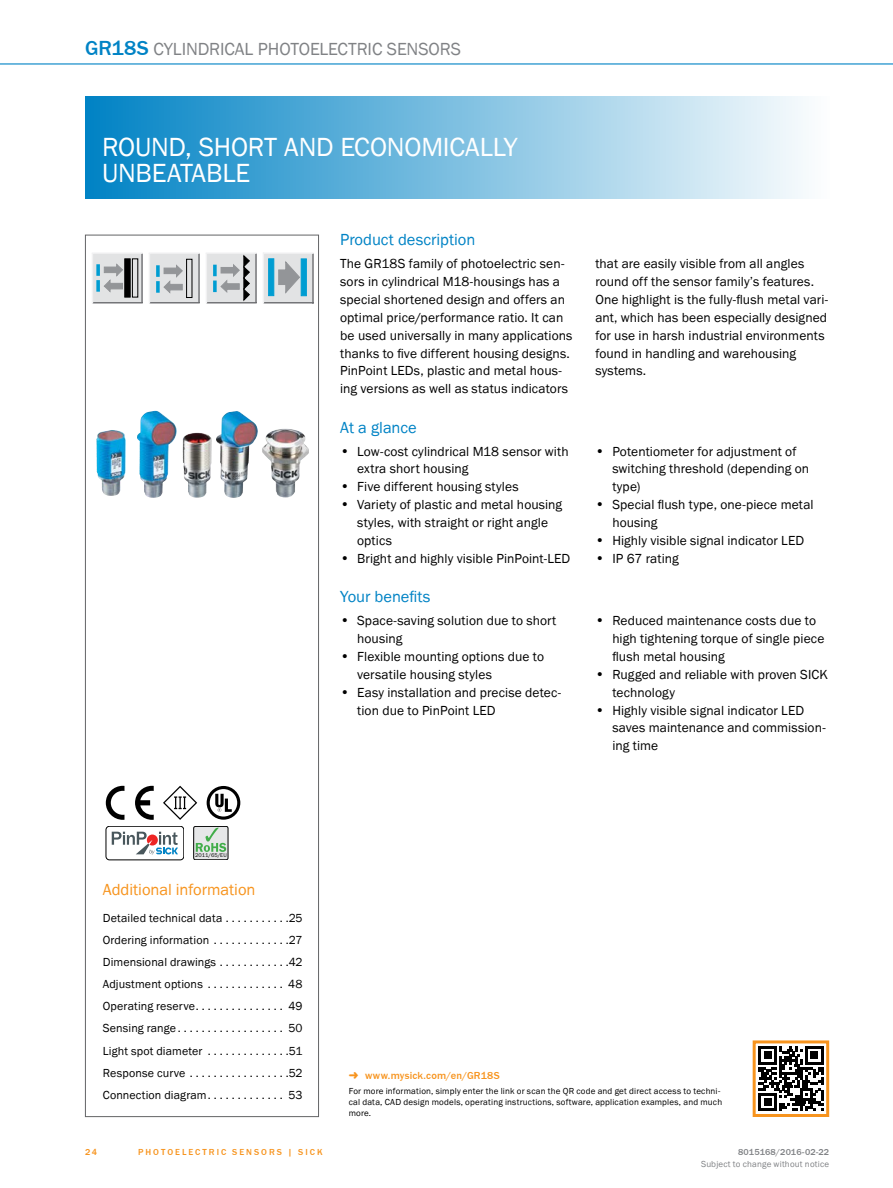
<style>
.page{position:relative;width:893px;height:1188px;background:#fff}
.page>*{position:absolute;margin:0;border:0;box-sizing:border-box;transform-origin:0 0}
.t1{font:27px/25.5px "SICK Franklin";letter-spacing:-.01em;color:#fff}
.t2{font:18px "SICK Franklin";color:#808285}
.t3{font:16.5px "SICK Franklin";color:#0083c5}
.t4{font:16.5px "SICK Franklin";letter-spacing:-.005em;color:#f7941e}
.t5{font:13.5px/17.9px "SICK Franklin";letter-spacing:.005em;color:#000}
.t6{font:12px "SICK Franklin";letter-spacing:.01em;color:#000}
.t7{font:500 10.5px "SICK Franklin";letter-spacing:.02em;color:#f7941e}
.t8{font:9px/10.8px "SICK Franklin";letter-spacing:.02em;color:#000}
.t9{font:9px "SICK Franklin";letter-spacing:.02em;color:#808285}
.t10{font:500 9px "SICK Franklin";letter-spacing:.225em;color:#f7941e}
.t11{font:500 9px "SICK Franklin";letter-spacing:.02em;color:#808285}
.t12{font:5.7px "SICK Franklin";color:#000}
.s1{font-weight:500;font-size:21px;color:#0083c5}
.s2{font-size:14.25px}
</style>
<div class="page">
<hr style="left:0;top:63px;width:893px;height:2px;background:#0083c5">
<div style="left:85px;top:97px;width:744px;height:102px;background:linear-gradient(to right,#0082c4,#fcfdfe)"></div>
<div style="left:92px;top:253px;width:50px;height:50px;background:#e2e3e4"></div>
<hr style="left:92px;top:302px;width:51px;height:1px;background:#6d6e71">
<hr style="left:141px;top:253px;width:2px;height:50px;background:#6d6e71">
<hr style="left:92px;top:252px;width:51px;height:2px;background:#f1f1f2">
<hr style="left:92px;top:253px;width:1px;height:50px;background:#f1f1f2">
<svg style="left:96px;top:280px;width:4px;height:12px"></svg>
<svg style="left:96px;top:264px;width:4px;height:12px"></svg>
<svg style="left:104px;top:264px;width:19px;height:28px"></svg>
<div style="left:132px;top:258px;width:6px;height:39px;border:1px solid #000"></div>
<div style="left:124px;top:258px;width:7px;height:39px;background:#000;border:1px solid #000"></div>
<div style="left:149px;top:253px;width:50px;height:50px;background:#e2e3e4"></div>
<hr style="left:149px;top:302px;width:51px;height:1px;background:#6d6e71">
<hr style="left:198px;top:253px;width:2px;height:50px;background:#6d6e71">
<hr style="left:149px;top:252px;width:51px;height:2px;background:#f1f1f2">
<hr style="left:149px;top:253px;width:1px;height:50px;background:#f1f1f2">
<svg style="left:156px;top:281px;width:4px;height:12px"></svg>
<svg style="left:156px;top:265px;width:4px;height:12px"></svg>
<svg style="left:163px;top:265px;width:20px;height:28px"></svg>
<div style="left:186px;top:259px;width:6px;height:39px;border:1px solid #000"></div>
<div style="left:206px;top:253px;width:50px;height:50px;background:#e2e3e4"></div>
<hr style="left:206px;top:302px;width:51px;height:1px;background:#6d6e71">
<hr style="left:255px;top:253px;width:2px;height:50px;background:#6d6e71">
<hr style="left:206px;top:252px;width:51px;height:2px;background:#f1f1f2">
<hr style="left:206px;top:253px;width:1px;height:50px;background:#f1f1f2">
<svg style="left:213px;top:281px;width:4px;height:11px"></svg>
<svg style="left:213px;top:265px;width:4px;height:11px"></svg>
<svg style="left:220px;top:255px;width:30px;height:46px"></svg>
<div style="left:263px;top:253px;width:50px;height:50px;background:#e2e3e4"></div>
<hr style="left:263px;top:302px;width:51px;height:1px;background:#6d6e71">
<hr style="left:312px;top:253px;width:2px;height:50px;background:#6d6e71">
<hr style="left:263px;top:252px;width:51px;height:2px;background:#f1f1f2">
<hr style="left:263px;top:252px;width:1px;height:51px;background:#f1f1f2">
<div style="left:269px;top:259px;width:5px;height:37px;background:#009dd2;border:1px solid #009dd2"></div>
<div style="left:301px;top:259px;width:5px;height:37px;background:#009dd2;border:1px solid #009dd2"></div>
<svg style="left:278px;top:261px;width:22px;height:32px"></svg>
<img style="left:137px;top:411px;width:29px;height:87px">
<svg style="left:106px;top:786px;width:18px;height:34px"></svg>
<svg style="left:135px;top:786px;width:19px;height:34px"></svg>
<svg style="left:163px;top:786px;width:34px;height:34px"></svg>
<svg style="left:207px;top:786px;width:33px;height:34px"></svg>
<div style="left:210px;top:789px;width:27px;height:28px;background:#fff;border-radius:50%"></div>
<svg style="left:215px;top:794px;width:17px;height:18px"></svg>
<svg style="left:112px;top:832px;width:66px;height:22px"></svg>
<div style="left:106px;top:826px;width:78px;height:34px;border:1px solid #000;border-radius:4px"></div>
<div style="left:194px;top:826px;width:34px;height:34px;background:#e6e7e8;border-radius:2px"></div>
<div style="left:194px;top:826px;width:34px;height:34px;border:1px solid #000;border-radius:2px"></div>
<svg style="left:196px;top:828px;width:30px;height:24px"></svg>
<div style="left:85px;top:235px;width:234px;height:882px;border:1px solid #636466"></div>
<svg style="left:758px;top:1046px;width:65px;height:65px"></svg>
<hr style="left:805px;top:1046px;width:18px;height:3px;background:#000">
<div style="left:753px;top:1040px;width:76px;height:77px;border:3px solid #f7941e"></div>
<h2 class="t2" style="left:85px;top:38px;width:89px"><span class="s1">GR18S</span> Cylindrical</h2>
<h2 class="t2" style="left:258px;top:38px;width:11px">photoelectric</h2>
<h2 class="t2" style="left:387px;top:38px;width:12px">sensors</h2>
<h1 class="t1" style="left:102px;top:135px;width:417px">ROUND, SHORT AND ECONOMICALLY<br>UNBEATABLE</h1>
<p class="t3" style="left:340px;top:229px;width:137px">Product description</p>
<p class="t5" style="left:340px;top:255px;width:234px">The GR18S family of photoelectric sen&shy;sors in cylindrical M18-housings has a special shortened design and offers an optimal price/performance ratio. It can be used universally in many applications thanks to five different housing designs.<br>PinPoint LEDs, plastic and metal hous&shy;ing versions as well as status indicators</p>
<p class="t5" style="left:595px;top:255px;width:234px">that are easily visible from all angles round off the sensor family’s features.<br>One highlight is the fully-flush metal vari&shy;ant, which has been especially designed for use in harsh industrial environments found in handling and warehousing systems.</p>
<p class="t3" style="left:340px;top:417px;width:78px">At a glance</p>
<p class="t5" style="left:357px;top:442px;width:213px;text-indent:-17px"><span class="s2">•</span> Low-cost cylindrical M18 sensor with extra short housing</p>
<p class="t5" style="left:340px;top:478px;width:180px"><span class="s2">•</span> Five different housing styles</p>
<p class="t5" style="left:357px;top:496px;width:207px;text-indent:-17px"><span class="s2">•</span> Variety of plastic and metal housing styles, with straight or right angle optics</p>
<p class="t5" style="left:340px;top:550px;width:232px"><span class="s2">•</span> Bright and highly visible PinPoint-LED</p>
<p class="t5" style="left:612px;top:442px;width:198px;text-indent:-17px"><span class="s2">•</span> Potentiometer for adjustment of switching threshold (depending on type)</p>
<p class="t5" style="left:612px;top:496px;width:203px;text-indent:-17px"><span class="s2">•</span> Special flush type, one-piece metal housing</p>
<p class="t5" style="left:595px;top:532px;width:210px"><span class="s2">•</span> Highly visible signal indicator LED</p>
<p class="t5" style="left:595px;top:550px;width:85px"><span class="s2">•</span> IP 67 rating</p>
<p class="t3" style="left:340px;top:586px;width:92px">Your benefits</p>
<p class="t5" style="left:357px;top:612px;width:201px;text-indent:-17px"><span class="s2">•</span> Space-saving solution due to short housing</p>
<p class="t5" style="left:357px;top:648px;width:188px;text-indent:-17px"><span class="s2">•</span> Flexible mounting options due to versatile housing styles</p>
<p class="t5" style="left:357px;top:683px;width:206px;text-indent:-17px"><span class="s2">•</span> Easy installation and precise detec&shy;tion due to PinPoint LED</p>
<p class="t5" style="left:612px;top:612px;width:214px;text-indent:-17px"><span class="s2">•</span> Reduced maintenance costs due to high tightening torque of single piece flush metal housing</p>
<p class="t5" style="left:612px;top:666px;width:217px;text-indent:-17px"><span class="s2">•</span> Rugged and reliable with proven SICK technology</p>
<p class="t5" style="left:612px;top:701px;width:215px;text-indent:-17px"><span class="s2">•</span> Highly visible signal indicator LED saves maintenance and commission&shy;ing time</p>
<p class="t12" style="left:195px;top:852px;width:33px">2011/65/EU</p>
<p class="t4" style="left:103px;top:880px;width:154px">Additional information</p>
<p class="t6" style="left:103px;top:910px;width:121px">Detailed technical data</p>
<p class="t6" style="left:289px;top:910px;width:15px">25</p>
<p class="t6" style="left:103px;top:932px;width:108px">Ordering information</p>
<p class="t6" style="left:289px;top:932px;width:15px">27</p>
<p class="t6" style="left:103px;top:955px;width:115px">Dimensional drawings</p>
<p class="t6" style="left:289px;top:955px;width:15px">42</p>
<p class="t6" style="left:103px;top:977px;width:102px">Adjustment options</p>
<p class="t6" style="left:288px;top:977px;width:16px">48</p>
<p class="t6" style="left:103px;top:999px;width:94px">Operating reserve</p>
<p class="t6" style="left:289px;top:999px;width:16px">49</p>
<p class="t6" style="left:103px;top:1021px;width:75px">Sensing range</p>
<p class="t6" style="left:288px;top:1021px;width:16px">50</p>
<p class="t6" style="left:103px;top:1043px;width:101px">Light spot diameter</p>
<p class="t6" style="left:289px;top:1043px;width:15px">51</p>
<p class="t6" style="left:103px;top:1065px;width:84px">Response curve</p>
<p class="t6" style="left:289px;top:1065px;width:15px">52</p>
<p class="t6" style="left:103px;top:1087px;width:105px">Connection diagram</p>
<p class="t6" style="left:288px;top:1087px;width:16px">53</p>
<p class="t7" style="left:365px;top:1069px;width:136px">WWW.MYSICK.COM/EN/GR18S</p>
<p class="t8" style="left:349px;top:1086px;width:375px">For more information, simply enter the link or scan the QR code and get direct access to techni&shy;cal data, CAD design models, operating instructions, software, application examples, and much more.</p>
<p class="t10" style="left:85px;top:1146px;width:14px">24</p>
<p class="t10" style="left:138px;top:1146px;width:15px">PHOTOELECTRIC</p>
<p class="t10" style="left:232px;top:1146px;width:30px">SE NSORS</p>
<p class="t10" style="left:288px;top:1146px;width:36px">| SICK</p>
<p class="t11" style="left:738px;top:1146px;width:93px">8015168/2016-02-22</p>
<p class="t9" style="left:701px;top:1159px;width:130px">Subject to change without notice</p>
</div>
